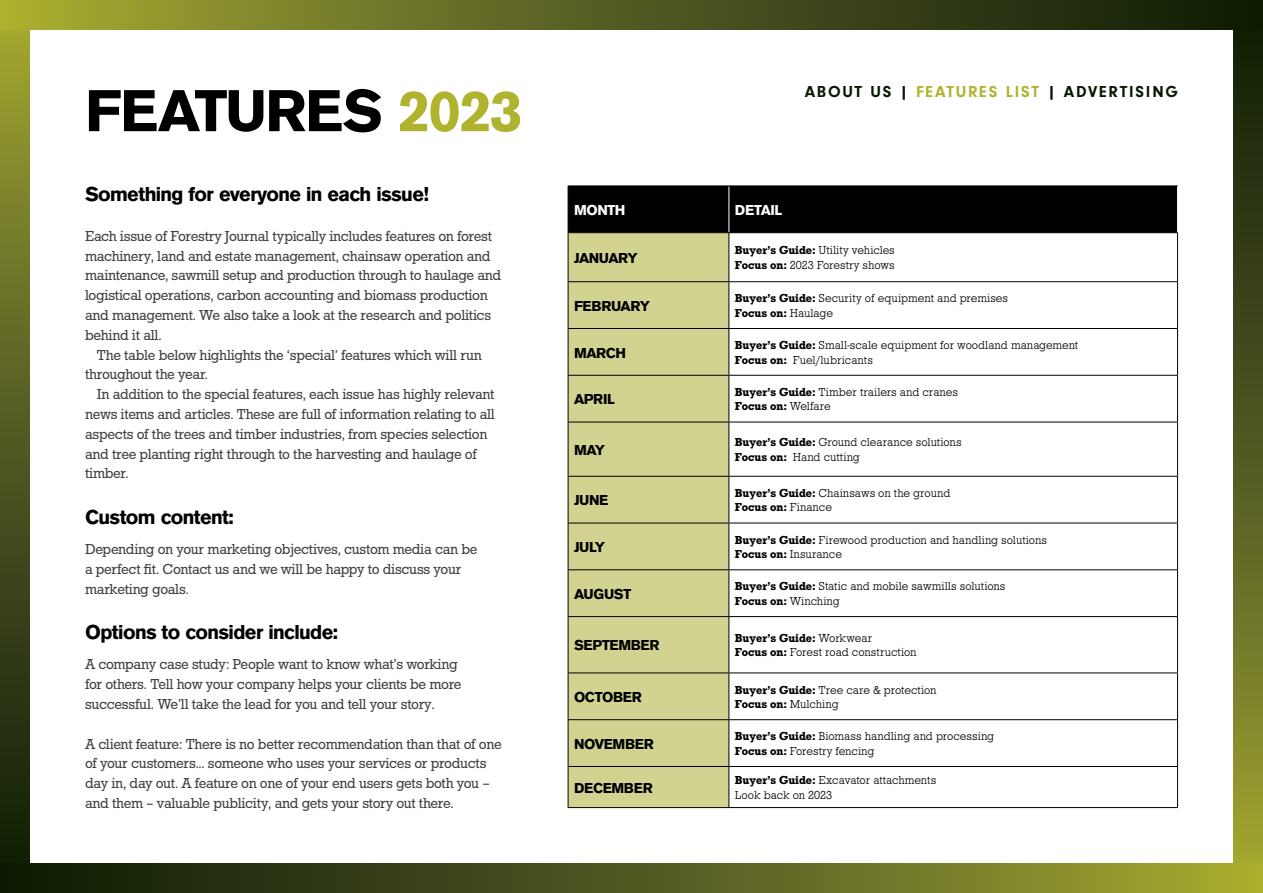
<style>
.page{position:relative;width:1263px;height:893px;background:#fff}
.page>*{position:absolute;margin:0;border:0;box-sizing:border-box;transform-origin:0 0}
.t1{font:700 61.5px "Ancona";letter-spacing:-.03em;color:#000}
.t2{font:700 21px "Ancona";letter-spacing:-.03em;color:#000}
.t3{font:700 16.5px "Neutral Grotesk";letter-spacing:.1em;color:#071800}
.t4{font:15px/19.8px "Stafford";letter-spacing:-.02em;color:#414042}
.t5{font:700 15px "Ancona";letter-spacing:-.03em;color:#000}
.t6{font:700 15px "Ancona";letter-spacing:-.025em;color:#fff}
.t7{font:300 12px/14.4px "Stafford";letter-spacing:-.005em;color:#000}
.s1{color:#afb32e}
.s2{font-weight:500}
</style>
<div class="page">
<div style="left:569px;top:187px;width:608px;height:45px;background:#000"></div>
<div style="left:569px;top:233px;width:159px;height:574px;background:#d2d391"></div>
<hr style="left:728px;top:186px;width:1px;height:46px;background:#fff">
<hr style="left:1177px;top:233px;width:1px;height:48px;background:#000">
<hr style="left:568px;top:281px;width:161px;height:1px;background:#000">
<hr style="left:729px;top:281px;width:449px;height:1px;background:#000">
<hr style="left:1177px;top:282px;width:1px;height:46px;background:#000">
<hr style="left:568px;top:328px;width:161px;height:1px;background:#000">
<hr style="left:729px;top:328px;width:449px;height:1px;background:#000">
<hr style="left:1177px;top:329px;width:1px;height:46px;background:#000">
<hr style="left:568px;top:375px;width:161px;height:1px;background:#000">
<hr style="left:729px;top:375px;width:449px;height:1px;background:#000">
<hr style="left:1177px;top:376px;width:1px;height:46px;background:#000">
<hr style="left:568px;top:422px;width:161px;height:1px;background:#000">
<hr style="left:729px;top:422px;width:449px;height:1px;background:#000">
<hr style="left:1177px;top:422px;width:1px;height:54px;background:#000">
<hr style="left:568px;top:476px;width:161px;height:1px;background:#000">
<hr style="left:729px;top:476px;width:449px;height:1px;background:#000">
<hr style="left:1177px;top:477px;width:1px;height:46px;background:#000">
<hr style="left:568px;top:523px;width:161px;height:1px;background:#000">
<hr style="left:729px;top:523px;width:449px;height:1px;background:#000">
<hr style="left:1177px;top:523px;width:1px;height:46px;background:#000">
<hr style="left:568px;top:569px;width:161px;height:1px;background:#000">
<hr style="left:729px;top:569px;width:449px;height:1px;background:#000">
<hr style="left:1177px;top:570px;width:1px;height:46px;background:#000">
<hr style="left:568px;top:616px;width:161px;height:1px;background:#000">
<hr style="left:729px;top:616px;width:449px;height:1px;background:#000">
<hr style="left:1177px;top:617px;width:1px;height:55px;background:#000">
<hr style="left:568px;top:672px;width:161px;height:1px;background:#000">
<hr style="left:729px;top:672px;width:449px;height:1px;background:#000">
<hr style="left:1177px;top:673px;width:1px;height:46px;background:#000">
<hr style="left:568px;top:719px;width:161px;height:1px;background:#000">
<hr style="left:729px;top:719px;width:449px;height:1px;background:#000">
<hr style="left:1177px;top:720px;width:1px;height:46px;background:#000">
<hr style="left:568px;top:766px;width:161px;height:1px;background:#000">
<hr style="left:729px;top:766px;width:449px;height:1px;background:#000">
<hr style="left:1177px;top:767px;width:1px;height:40px;background:#000">
<hr style="left:729px;top:807px;width:449px;height:1px;background:#000">
<hr style="left:568px;top:233px;width:1px;height:48px;background:#000">
<hr style="left:728px;top:233px;width:1px;height:48px;background:#000">
<hr style="left:568px;top:282px;width:1px;height:46px;background:#000">
<hr style="left:728px;top:282px;width:1px;height:46px;background:#000">
<hr style="left:568px;top:329px;width:1px;height:46px;background:#000">
<hr style="left:728px;top:329px;width:1px;height:46px;background:#000">
<hr style="left:568px;top:376px;width:1px;height:46px;background:#000">
<hr style="left:728px;top:376px;width:1px;height:46px;background:#000">
<hr style="left:568px;top:422px;width:1px;height:54px;background:#000">
<hr style="left:728px;top:422px;width:1px;height:54px;background:#000">
<hr style="left:568px;top:477px;width:1px;height:46px;background:#000">
<hr style="left:728px;top:477px;width:1px;height:46px;background:#000">
<hr style="left:568px;top:523px;width:1px;height:46px;background:#000">
<hr style="left:728px;top:523px;width:1px;height:46px;background:#000">
<hr style="left:568px;top:570px;width:1px;height:46px;background:#000">
<hr style="left:728px;top:570px;width:1px;height:46px;background:#000">
<hr style="left:568px;top:617px;width:1px;height:55px;background:#000">
<hr style="left:728px;top:617px;width:1px;height:55px;background:#000">
<hr style="left:568px;top:673px;width:1px;height:46px;background:#000">
<hr style="left:728px;top:673px;width:1px;height:46px;background:#000">
<hr style="left:568px;top:720px;width:1px;height:46px;background:#000">
<hr style="left:728px;top:720px;width:1px;height:46px;background:#000">
<hr style="left:568px;top:767px;width:1px;height:40px;background:#000">
<hr style="left:728px;top:767px;width:1px;height:40px;background:#000">
<hr style="left:568px;top:807px;width:161px;height:1px;background:#000">
<hr style="left:568px;top:186px;width:161px;height:1px;background:#000">
<hr style="left:568px;top:186px;width:1px;height:46px;background:#000">
<hr style="left:729px;top:186px;width:449px;height:1px;background:#000">
<hr style="left:568px;top:232px;width:161px;height:1px;background:#000">
<hr style="left:729px;top:232px;width:449px;height:1px;background:#000">
<hr style="left:1177px;top:186px;width:1px;height:46px;background:#fff">
<div style="left:0;top:0;width:30px;height:893px;background:linear-gradient(to bottom,#a0a436,#081409)"></div>
<div style="left:1233px;top:0;width:30px;height:893px;background:linear-gradient(to bottom,#081408,#a0a436)"></div>
<div style="left:0;top:863px;width:1263px;height:30px;background:linear-gradient(to right,#071308,#a2a536)"></div>
<div style="left:0;top:0;width:1263px;height:30px;background:linear-gradient(to right,#a3a736,#081408)"></div>
<h1 class="t1" style="left:85px;top:76px;width:439px">FEATURES <span class="s1">2023</span></h1>
<h2 class="t2" style="left:85px;top:183px;width:346px">Something for everyone in each issue!</h2>
<p class="t4" style="left:85px;top:226px;width:418px">Each issue of Forestry Journal typically includes features on forest machinery, land and estate management, chainsaw operation and maintenance, sawmill setup and production through to haulage and logistical operations, carbon accounting and biomass production and management. We also take a look at the research and politics behind it all.</p>
<p class="t4" style="left:85px;top:345px;width:398px;text-indent:12px">The table below highlights the ‘special’ features which will run throughout the year.</p>
<p class="t4" style="left:85px;top:385px;width:411px;text-indent:12px">In addition to the special features, each issue has highly relevant news items and articles. These are full of information relating to all aspects of the trees and timber industries, from species selection and tree planting right through to the harvesting and haulage of timber.</p>
<h2 class="t2" style="left:85px;top:505px;width:150px">Custom content:</h2>
<p class="t4" style="left:85px;top:540px;width:394px">Depending on your marketing objectives, custom media can be a perfect fit. Contact us and we will be happy to discuss your marketing goals.</p>
<h2 class="t2" style="left:85px;top:620px;width:255px">Options to consider include:</h2>
<p class="t4" style="left:85px;top:655px;width:378px">A company case study: People want to know what’s working for others. Tell how your company helps your clients be more successful. We’ll take the lead for you and tell your story.</p>
<p class="t4" style="left:85px;top:734px;width:418px">A client feature: There is no better recommendation than that of one of your customers... someone who uses your services or products day in, day out. A feature on one of your end users gets both you – and them – valuable publicity, and gets your story out there.</p>
<p class="t3" style="left:805px;top:83px;width:375px">ABOUT US | <span class="s1">FEATURES LIST</span> | ADVERTISING</p>
<p class="t6" style="left:574px;top:202px;width:53px">MONTH</p>
<p class="t6" style="left:735px;top:202px;width:49px">DETAIL</p>
<p class="t5" style="left:574px;top:249px;width:65px">JANUARY</p>
<p class="t7" style="left:735px;top:244px;width:161px"><span class="s2">Buyer’s Guide:</span> Utility vehicles<br><span class="s2">Focus on:</span> 2023 Forestry shows</p>
<p class="t5" style="left:574px;top:297px;width:77px">FEBRUARY</p>
<p class="t7" style="left:735px;top:291px;width:275px"><span class="s2">Buyer’s Guide:</span> Security of equipment and premises<br><span class="s2">Focus on:</span> Haulage</p>
<p class="t5" style="left:574px;top:344px;width:53px">MARCH</p>
<p class="t7" style="left:735px;top:338px;width:345px"><span class="s2">Buyer’s Guide:</span> Small-scale equipment for woodland management<br><span class="s2">Focus on:</span> Fuel/lubricants</p>
<p class="t5" style="left:574px;top:391px;width:42px">APRIL</p>
<p class="t7" style="left:735px;top:385px;width:225px"><span class="s2">Buyer’s Guide:</span> Timber trailers and cranes<br><span class="s2">Focus on:</span> Welfare</p>
<p class="t5" style="left:574px;top:441px;width:32px">MAY</p>
<p class="t7" style="left:735px;top:436px;width:228px"><span class="s2">Buyer’s Guide:</span> Ground clearance solutions<br><span class="s2">Focus on:</span> Hand cutting</p>
<p class="t5" style="left:574px;top:492px;width:36px">JUNE</p>
<p class="t7" style="left:735px;top:486px;width:217px"><span class="s2">Buyer’s Guide:</span> Chainsaws on the ground<br><span class="s2">Focus on:</span> Finance</p>
<p class="t5" style="left:574px;top:539px;width:32px">JULY</p>
<p class="t7" style="left:735px;top:533px;width:314px"><span class="s2">Buyer’s Guide:</span> Firewood production and handling solutions<br><span class="s2">Focus on:</span> Insurance</p>
<p class="t5" style="left:574px;top:585px;width:59px">AUGUST</p>
<p class="t7" style="left:735px;top:580px;width:272px"><span class="s2">Buyer’s Guide:</span> Static and mobile sawmills solutions<br><span class="s2">Focus on:</span> Winching</p>
<p class="t5" style="left:574px;top:637px;width:87px">SEPTEMBER</p>
<p class="t7" style="left:735px;top:631px;width:183px"><span class="s2">Buyer’s Guide:</span> Workwear<br><span class="s2">Focus on:</span> Forest road construction</p>
<p class="t5" style="left:574px;top:688px;width:69px">OCTOBER</p>
<p class="t7" style="left:735px;top:683px;width:203px"><span class="s2">Buyer’s Guide:</span> Tree care &amp; protection<br><span class="s2">Focus on:</span> Mulching</p>
<p class="t5" style="left:574px;top:735px;width:81px">NOVEMBER</p>
<p class="t7" style="left:735px;top:729px;width:261px"><span class="s2">Buyer’s Guide:</span> Biomass handling and processing<br><span class="s2">Focus on:</span> Forestry fencing</p>
<p class="t5" style="left:574px;top:779px;width:80px">DECEMBER</p>
<p class="t7" style="left:735px;top:773px;width:203px"><span class="s2">Buyer’s Guide:</span> Excavator attachments<br>Look back on 2023</p>
</div>
